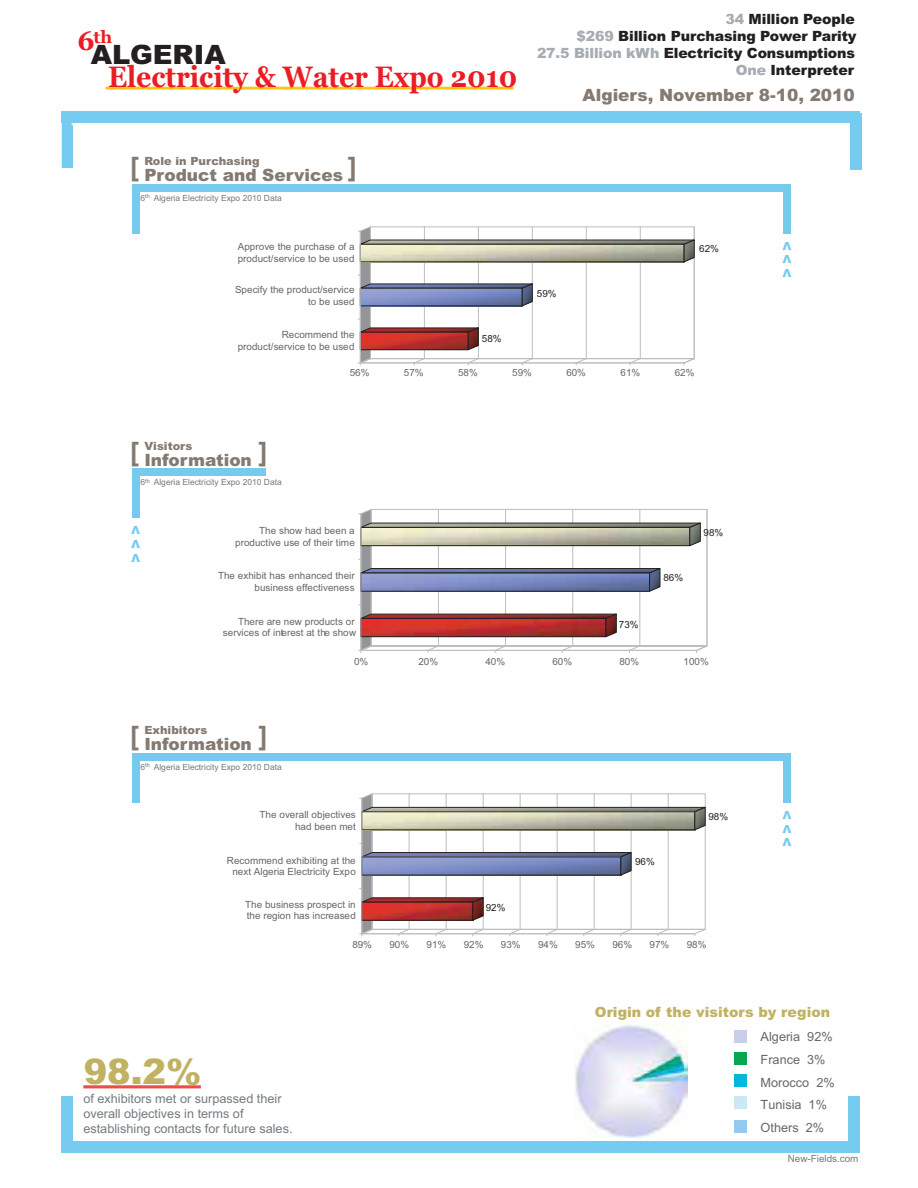
<style>
.page{position:relative;width:918px;height:1188px;background:#fff}
.page>*{position:absolute;margin:0;border:0;box-sizing:border-box;transform-origin:0 0}
.t1{font:900 35.25px "Arial";color:#c1b162}
.t2{font:700 29.4px "Georgia";color:#ec1c24;scale:.9 1}
.t3{font:700 26.85px "Arial";color:#847a71}
.t4{font:900 26.7px "Arial";color:#231f20}
.t5{font:700 17.4px "Georgia";color:#ec1c24}
.t6{font:900 16.95px "Arial";color:#847a71}
.t7{font:900 14.1px/17px "Arial";letter-spacing:-.01em;color:#231f20;text-align:right}
.t8{font:900 14.1px "Arial";color:#c1b162}
.t9{font:12.75px/15.3px "Arial";color:#737a7f}
.t10{font:12.75px/23px "Arial";color:#666}
.t11{font:900 11.25px "Arial";color:#847a71}
.t12{font:900 11.25px "Arial";color:#76caed}
.t13{font:9.9px/11.9px "Arial";letter-spacing:.005em;color:#666;text-align:right}
.t14{font:9.9px "Arial";color:#231f20}
.t15{font:9.9px "Arial";color:#737a7f}
.t16{font:8.4px "Arial";color:#737a7f}
.s1{font-size:26.7px}
.s2{color:#a6acb2}
</style>
<div class="page">
<div style="left:62px;top:1141px;width:798px;height:11px;background:#75cbf0"></div>
<div style="left:62px;top:1096px;width:11px;height:56px;background:#75cbf0"></div>
<div style="left:849px;top:1096px;width:11px;height:56px;background:#75cbf0"></div>
<div style="left:62px;top:112px;width:798px;height:11px;background:#75cbf0"></div>
<div style="left:850px;top:113px;width:12px;height:56px;background:#75cbf0"></div>
<svg style="left:62px;top:123px;width:11px;height:45px"></svg>
<svg style="left:359px;top:509px;width:349px;height:144px"></svg>
<svg style="left:360px;top:793px;width:346px;height:143px"></svg>
<svg style="left:358px;top:226px;width:337px;height:139px"></svg>
<img style="left:574px;top:1024px;width:114px;height:114px">
<div style="left:735px;top:1031px;width:12px;height:12px;background:#cacfe9"></div>
<div style="left:735px;top:1052px;width:12px;height:13px;background:#07a651"></div>
<div style="left:735px;top:1074px;width:12px;height:13px;background:#00b7dd"></div>
<div style="left:735px;top:1097px;width:12px;height:12px;background:#cbe9f4"></div>
<div style="left:735px;top:1120px;width:12px;height:13px;background:#94caed"></div>
<hr style="left:83px;top:1085px;width:118px;height:3px;background:#ea4d4a">
<div style="left:132px;top:184px;width:659px;height:7px;background:#76caed"></div>
<div style="left:132px;top:184px;width:7px;height:49px;background:#76caed"></div>
<div style="left:784px;top:184px;width:7px;height:49px;background:#76caed"></div>
<div style="left:132px;top:469px;width:133px;height:7px;background:#76caed"></div>
<div style="left:132px;top:469px;width:7px;height:49px;background:#76caed"></div>
<div style="left:132px;top:753px;width:659px;height:7px;background:#76caed"></div>
<div style="left:132px;top:753px;width:7px;height:50px;background:#76caed"></div>
<div style="left:784px;top:753px;width:7px;height:50px;background:#76caed"></div>
<hr style="left:105px;top:87px;width:409px;height:3px;background:#fcc60c">
<h3 class="t5" style="left:77px;top:27px;width:36px"><span class="s1">6</span>th</h3>
<h3 class="t4" style="left:91px;top:44px;width:136px">ALGERIA</h3>
<h2 class="t2" style="left:108px;top:60px;width:456px">Electricity &amp; Water Expo 2010</h2>
<h3 class="t3" style="left:130px;top:157px;width:10px">[</h3>
<h3 class="t3" style="left:348px;top:157px;width:10px">]</h3>
<p class="t11" style="left:144px;top:157px;width:117px">Role in Purchasing</p>
<h3 class="t6" style="left:144px;top:169px;width:200px">Product and Services</h3>
<p class="t16" style="left:140px;top:195px;width:143px">6<sup>th</sup> Algeria Electricity Expo 2010 Data</p>
<p class="t13" style="left:238px;top:242px;width:118px;text-align:left">Approve the purchase of a product/service to be used</p>
<p class="t13" style="left:235px;top:285px;width:121px">Specify the product/service to be used</p>
<p class="t13" style="left:238px;top:330px;width:118px">Recommend the product/service to be used</p>
<p class="t14" style="left:482px;top:335px;width:21px">58%</p>
<h3 class="t7" style="left:537px;top:12px;width:321px"><span class="s2">34</span> Million People<br><span class="s2">$269</span> Billion Purchasing Power Parity<br><span class="s2">27.5 Billion kWh</span> Electricity Consumptions<br><span class="s2">One</span> Interpreter</h3>
<h3 class="t6" style="left:583px;top:89px;width:274px">Algiers, November 8-10, 2010</h3>
<p class="t14" style="left:537px;top:289px;width:21px">59%</p>
<p class="t14" style="left:699px;top:245px;width:21px">62%</p>
<p class="t12" style="left:792px;top:250px;width:10px;rotate:-180deg">V</p>
<p class="t12" style="left:792px;top:264px;width:10px;rotate:-180deg">V</p>
<p class="t12" style="left:792px;top:277px;width:10px;rotate:-180deg">V</p>
<p class="t13" style="left:350px;top:368px;width:21px">56%</p>
<p class="t13" style="left:404px;top:368px;width:21px">57%</p>
<p class="t13" style="left:458px;top:368px;width:21px">58%</p>
<p class="t13" style="left:512px;top:368px;width:21px">59%</p>
<p class="t13" style="left:566px;top:368px;width:21px">60%</p>
<p class="t13" style="left:621px;top:368px;width:21px">61%</p>
<p class="t13" style="left:675px;top:368px;width:21px">62%</p>
<h3 class="t3" style="left:130px;top:441px;width:10px">[</h3>
<h3 class="t3" style="left:258px;top:441px;width:10px">]</h3>
<p class="t11" style="left:144px;top:442px;width:50px">Visitors</p>
<h3 class="t6" style="left:144px;top:454px;width:109px">Information</h3>
<p class="t16" style="left:140px;top:479px;width:143px">6<sup>th</sup> Algeria Electricity Expo 2010 Data</p>
<p class="t12" style="left:140px;top:534px;width:10px;rotate:-180deg">V</p>
<p class="t12" style="left:140px;top:548px;width:10px;rotate:-180deg">V</p>
<p class="t12" style="left:140px;top:562px;width:10px;rotate:-180deg">V</p>
<p class="t13" style="left:235px;top:525px;width:121px">The show had been a productive use of their time</p>
<p class="t13" style="left:218px;top:571px;width:138px">The exhibit has enhanced their business effectiveness</p>
<p class="t13" style="left:223px;top:616px;width:135px">There are new products or services of in est at the show</p>
<p class="t13" style="left:281px;top:628px;width:4px">t</p>
<p class="t13" style="left:282px;top:628px;width:10px">re</p>
<p class="t14" style="left:619px;top:621px;width:21px">73%</p>
<p class="t14" style="left:663px;top:574px;width:21px">86%</p>
<p class="t14" style="left:704px;top:529px;width:21px">98%</p>
<h3 class="t3" style="left:130px;top:726px;width:10px">[</h3>
<h3 class="t3" style="left:258px;top:726px;width:10px">]</h3>
<p class="t11" style="left:144px;top:726px;width:64px">Exhibitors</p>
<h3 class="t6" style="left:144px;top:738px;width:109px">Information</h3>
<p class="t16" style="left:140px;top:764px;width:143px">6<sup>th</sup> Algeria Electricity Expo 2010 Data</p>
<p class="t13" style="left:354px;top:657px;width:16px">0%</p>
<p class="t13" style="left:260px;top:810px;width:98px">The overall objectives had been met</p>
<p class="t13" style="left:227px;top:855px;width:130px;text-align:center">Recommend exhibiting at the next Algeria Electricity Expo</p>
<p class="t13" style="left:245px;top:899px;width:112px;text-align:left">The business prospect in the region has increased</p>
<p class="t13" style="left:418px;top:657px;width:21px">20%</p>
<p class="t13" style="left:485px;top:657px;width:21px">40%</p>
<p class="t13" style="left:552px;top:657px;width:21px">60%</p>
<p class="t13" style="left:619px;top:657px;width:21px">80%</p>
<p class="t13" style="left:684px;top:657px;width:27px">100%</p>
<p class="t14" style="left:486px;top:904px;width:21px">92%</p>
<p class="t14" style="left:635px;top:858px;width:21px">96%</p>
<p class="t14" style="left:708px;top:812px;width:21px">98%</p>
<p class="t13" style="left:352px;top:940px;width:21px">89%</p>
<p class="t13" style="left:427px;top:940px;width:21px">91%</p>
<p class="t13" style="left:389px;top:940px;width:21px">90%</p>
<p class="t13" style="left:501px;top:940px;width:21px">93%</p>
<p class="t13" style="left:464px;top:940px;width:21px">92%</p>
<p class="t13" style="left:538px;top:940px;width:21px">94%</p>
<p class="t13" style="left:575px;top:940px;width:21px">95%</p>
<p class="t13" style="left:612px;top:940px;width:21px">96%</p>
<p class="t13" style="left:650px;top:940px;width:21px">97%</p>
<p class="t13" style="left:687px;top:940px;width:21px">98%</p>
<p class="t12" style="left:792px;top:819px;width:10px;rotate:-180deg">V</p>
<p class="t12" style="left:792px;top:833px;width:10px;rotate:-180deg">V</p>
<p class="t12" style="left:792px;top:846px;width:10px;rotate:-180deg">V</p>
<h1 class="t1" style="left:84px;top:1058px;width:119px">98.2%</h1>
<p class="t9" style="left:83px;top:1092px;width:211px">of exhibitors met or surpassed their overall objectives in terms of establishing contacts for future sales.</p>
<h3 class="t8" style="left:595px;top:1007px;width:237px">Origin of the visitors by region</h3>
<p class="t10" style="left:761px;top:1026px;width:76px">Algeria 92%<br>France 3%<br>Morocco 2%<br>Tunisia 1%<br>Others 2%</p>
<p class="t15" style="left:788px;top:1155px;width:72px">New-Fields.com</p>
</div>
